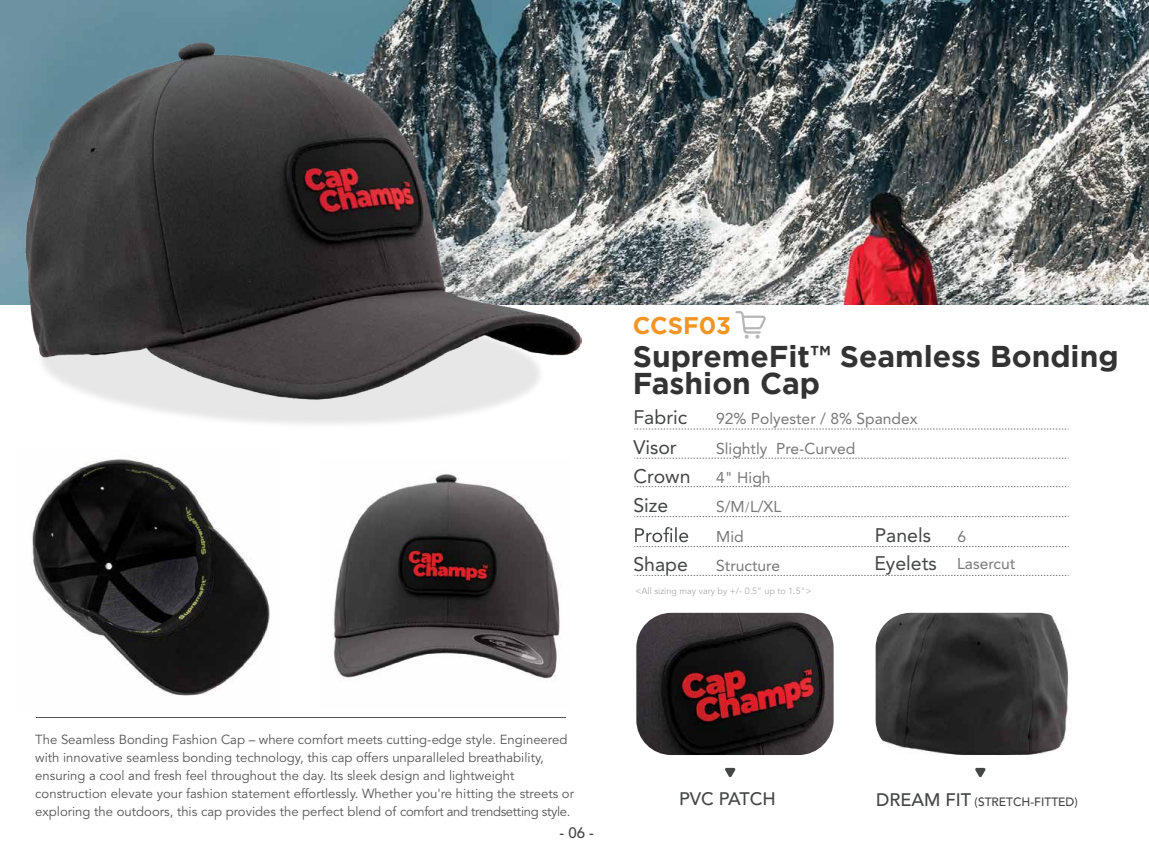
<style>
.page{position:relative;width:1149px;height:851px;background:#fff}
.page>*{position:absolute;margin:0;border:0;box-sizing:border-box;transform-origin:0 0}
.t1{font:700 30px/27px "Gotham";color:#333}
.t2{font:700 24px "Gotham";color:#f29525}
.t3{font:19.5px "Avenir LT Std";color:#444545}
.t4{font:500 18px "Avenir LT Std";color:#444545}
.t5{font:15.6px "Avenir LT Std";color:#787878}
.t6{font:500 15px "Avenir LT Std";color:#444545}
.t7{font:13.05px/18px "Avenir LT Std";color:#555}
.t8{font:500 12px "Avenir LT Std";color:#444545}
.t9{font:9px "Avenir LT Std";color:#ababab}
.s1{font-family:"Adobe Song Std";font-weight:300}
.s2{font-size:19.5px;color:#444545}
.s3{font-size:18px}
</style>
<div class="page">
<img style="left:32px;top:506px;width:238px;height:190px">
<img style="left:0;top:1px;width:1122px;height:303px">
<img style="left:0;top:255px;width:593px;height:89px">
<hr style="left:36px;top:717px;width:530px;height:1px;background:#555">
<img style="left:636px;top:612px;width:197px;height:142px">
<img style="left:875px;top:612px;width:193px;height:142px">
<svg style="left:975px;top:767px;width:10px;height:10px"></svg>
<svg style="left:725px;top:767px;width:10px;height:10px"></svg>
<svg style="left:634px;top:428px;width:433px;height:1px"></svg>
<svg style="left:634px;top:458px;width:433px;height:1px"></svg>
<svg style="left:634px;top:486px;width:434px;height:1px"></svg>
<svg style="left:634px;top:516px;width:434px;height:1px"></svg>
<svg style="left:634px;top:527px;width:434px;height:20px"></svg>
<svg style="left:634px;top:575px;width:434px;height:1px"></svg>
<svg style="left:735px;top:311px;width:31px;height:27px"></svg>
<img style="left:1122px;top:0;width:26px;height:305px">
<img style="left:4px;top:0;width:577px;height:506px">
<img style="left:321px;top:459px;width:249px;height:220px">
<h2 class="t2" style="left:632px;top:312px;width:100px">CCSF03</h2>
<h1 class="t1" style="left:632px;top:342px;width:487px">SupremeFit™ Seamless Bonding<br>Fashion Cap</h1>
<h3 class="t3" style="left:633px;top:406px;width:55px">Fabric</h3>
<p class="t5" style="left:716px;top:409px;width:203px">92% Polyester / 8% Spandex</p>
<h3 class="t3" style="left:633px;top:435px;width:45px">Visor</h3>
<p class="t5" style="left:716px;top:439px;width:141px">Slightly Pre-Curved</p>
<h3 class="t3" style="left:633px;top:464px;width:59px">Crown</h3>
<p class="t5" style="left:716px;top:468px;width:56px">4" High</p>
<h3 class="t3" style="left:633px;top:494px;width:37px">Size</h3>
<p class="t5" style="left:716px;top:498px;width:67px">S/M<span class="s1">/</span>L/XL</p>
<p class="t5" style="left:716px;top:527px;width:29px">Mid</p>
<h3 class="t3" style="left:874px;top:524px;width:58px">Panels</h3>
<p class="t5" style="left:957px;top:528px;width:10px">6</p>
<h3 class="t3" style="left:633px;top:552px;width:56px">Shape</h3>
<p class="t5" style="left:716px;top:556px;width:66px">Structure</p>
<p class="t5" style="left:874px;top:554px;width:142px"><span class="s2">Eyelets</span> Lasercut</p>
<p class="t9" style="left:635px;top:585px;width:177px">&lt;All sizing may vary by +/- 0.5" up to 1.5"&gt;</p>
<p class="t7" style="left:35px;top:730px;width:540px">The Seamless Bonding Fashion Cap – where comfort meets cutting-edge style. Engineered with innovative seamless bonding technology, this cap offers unparalleled breathability, ensuring a cool and fresh feel throughout the day. Its sleek design and lightweight construction elevate your fashion statement effortlessly. Whether you're hitting the streets or exploring the outdoors, this cap provides the perfect blend of comfort and trendsetting style.</p>
<p class="t6" style="left:559px;top:824px;width:36px">- 06 -</p>
<h3 class="t4" style="left:679px;top:788px;width:98px">PVC PATCH</h3>
<p class="t8" style="left:876px;top:794px;width:203px"><span class="s3">DREAM FIT</span> (STRETCH-FITTED)</p>
</div>
